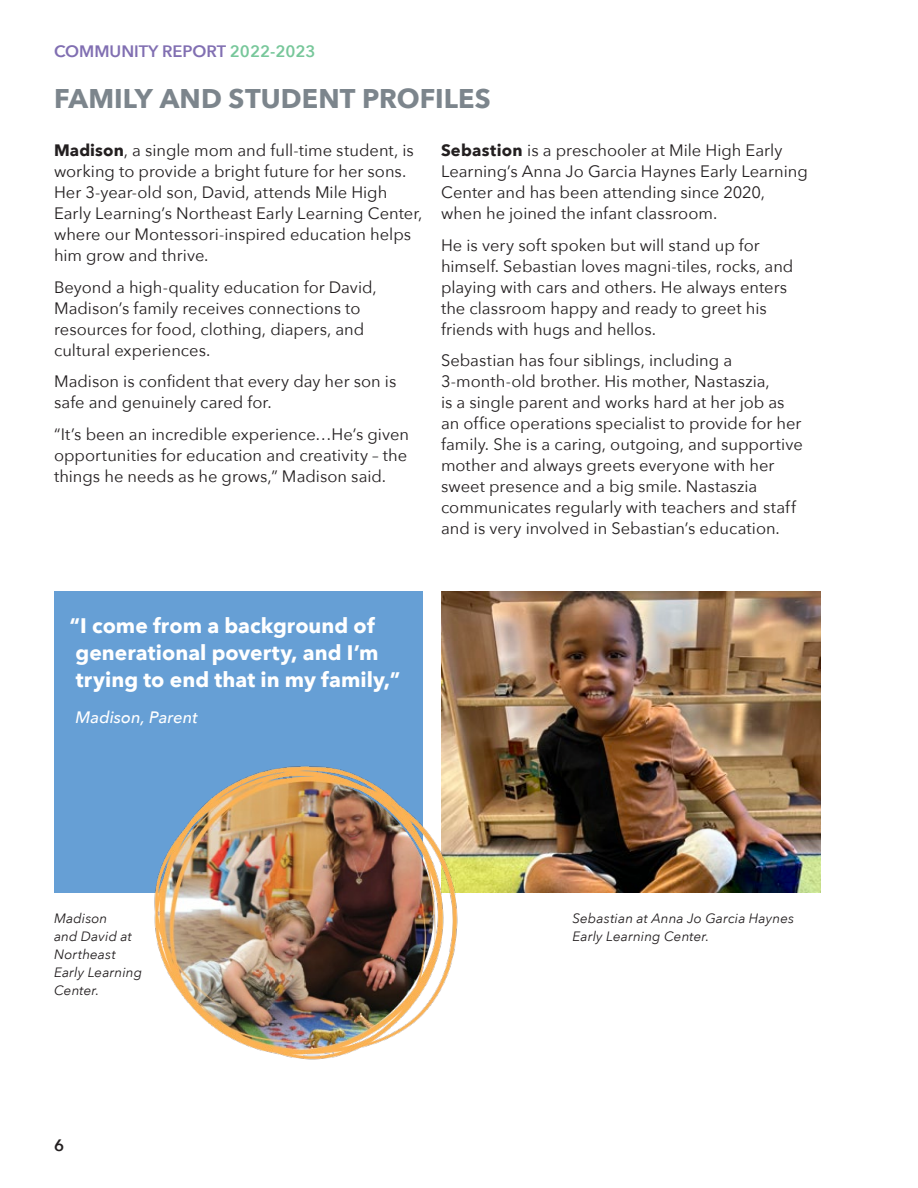
<style>
.page{position:relative;width:918px;height:1188px;background:#fff}
.page>*{position:absolute;margin:0;border:0;box-sizing:border-box;transform-origin:0 0}
.t1{font:700 27px "Avenir Next";letter-spacing:.005em;color:#7c858c}
.t2{font:700 21px/27px "Avenir Next";color:#fff}
.bullets{font:16.5px/21px "Avenir Next";color:#231f20}
.t3{font:600 16.5px "Avenir Next";color:#816fb2}
.bullets-2{font:italic 500 16.5px "Avenir Next";color:#fff}
.t4{font:600 16.5px "Avenir Next";color:#231f20}
.bullets-3{font:italic 13.5px/18px "Avenir Next";letter-spacing:.01em;color:#231f20}
.s1{color:#77c79a}
.s2{font-weight:700}
</style>
<div class="page">
<div style="left:54px;top:591px;width:369px;height:301px;background:#669fd5"></div>
<img style="left:441px;top:591px;width:379px;height:301px">
<img style="left:150px;top:755px;width:309px;height:305px">
<p class="t3" style="left:54px;top:37px;width:263px">COMMUNITY REPORT <span class="s1">2022-2023</span></p>
<p class="t1" style="left:54px;top:75px;width:438px">FAMILY AND STUDENT PROFILES</p>
<p class="bullets" style="left:54px;top:139px;width:370px"><span class="s2">Madison</span>, a single mom and full-time student, is working to provide a bright future for her sons.<br>Her 3-year-old son, David, attends Mile High Early Learning’s Northeast Early Learning Center, where our Montessori-inspired education helps him grow and thrive.</p>
<p class="bullets" style="left:54px;top:276px;width:324px">Beyond a high-quality education for David, Madison’s family receives connections to resources for food, clothing, diapers, and cultural experiences.</p>
<p class="bullets" style="left:54px;top:370px;width:344px">Madison is confident that every day her son is safe and genuinely cared for.</p>
<p class="bullets" style="left:54px;top:423px;width:357px;text-align:justify">“It’s been an incredible experience…He’s given opportunities for education and creativity – the things he needs as he grows,” Madison said.</p>
<p class="bullets" style="left:441px;top:139px;width:368px"><span class="s2">Sebastion</span> is a preschooler at Mile High Early Learning’s Anna Jo Garcia Haynes Early Learning Center and has been attending since 2020, when he joined the infant classroom.</p>
<p class="bullets" style="left:441px;top:234px;width:354px">He is very soft spoken but will stand up for himself. Sebastian loves magni-tiles, rocks, and playing with cars and others. He always enters the classroom happy and ready to greet his friends with hugs and hellos.</p>
<p class="bullets" style="left:441px;top:349px;width:363px">Sebastian has four siblings, including a 3-month-old brother. His mother, Nastaszia,<br>is a single parent and works hard at her job as an office operations specialist to provide for her family. She is a caring, outgoing, and supportive mother and always greets everyone with her sweet presence and a big smile. Nastaszia communicates regularly with teachers and staff and is very involved in Sebastian’s education.</p>
<p class="t2" style="left:70px;top:612px;width:332px">“I come from a background of generational poverty, and I’m trying to end that in my family,”</p>
<p class="bullets-2" style="left:76px;top:703px;width:124px">Madison, Parent</p>
<p class="bullets-3" style="left:54px;top:909px;width:90px">Madison<br>and David at<br>Northeast<br>Early Learning<br>Center.</p>
<p class="bullets-3" style="left:572px;top:909px;width:223px">Sebastian at Anna Jo Garcia Haynes<br>Early Learning Center.</p>
<p class="t4" style="left:54px;top:1131px;width:12px">6</p>
</div>
